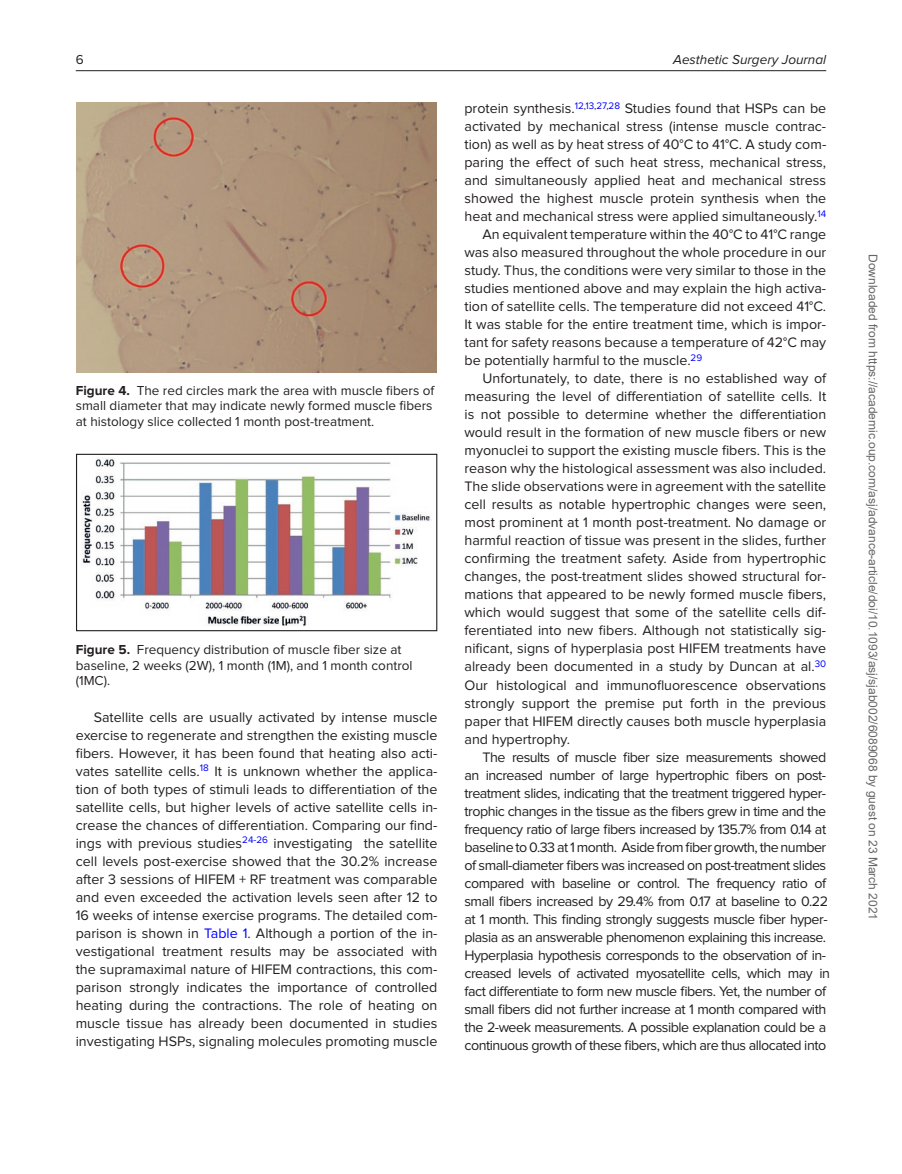
<style>
.page{position:relative;width:902px;height:1174px;background:#fff}
.page>*{position:absolute;margin:0;border:0;box-sizing:border-box;transform-origin:0 0}
.t1{font:14.25px/18px "Proxima Nova";color:#231f20;text-align:justify}
.t2{font:14.25px "Proxima Nova";letter-spacing:-.035em;color:#231f20}
.t3{font:13.5px/15.8px "Proxima Nova";color:#231f20}
.t4{font:italic 13.5px "Proxima Nova";color:#231f20}
.t5{font:12px "Arial";color:#666}
.s1{font-weight:700}
.s2{color:#00f}
</style>
<div class="page">
<img style="left:81px;top:458px;width:351px;height:168px">
<div style="left:76px;top:454px;width:361px;height:177px;border:1px solid #231f20"></div>
<img style="left:77px;top:102px;width:359px;height:270px">
<hr style="left:76px;top:70px;width:750px;height:1px;background:#231f20">
<p class="t3" style="left:76px;top:52px;width:9px">6</p>
<p class="t4" style="left:673px;top:54px;width:154px">Aesthetic Surgery Journal</p>
<p class="t3" style="left:76px;top:383px;width:360px"><span class="s1">Figure 4.</span> The red circles mark the area with muscle fibers of small diameter that may indicate newly formed muscle fibers at histology slice collected 1 month post-treatment.</p>
<p class="t3" style="left:76px;top:642px;width:338px"><span class="s1">Figure 5.</span> Frequency distribution of muscle fiber size at baseline, 2 weeks (2W), 1 month (1M), and 1 month control (1MC).</p>
<p class="t1" style="left:76px;top:708px;width:363px;text-indent:18px">Satellite cells are usually activated by intense muscle exercise to regenerate and strengthen the existing muscle fibers. However, it has been found that heating also acti&shy;vates satellite cells.<sup>18</sup> It is unknown whether the applica&shy;tion of both types of stimuli leads to differentiation of the satellite cells, but higher levels of active satellite cells in&shy;crease the chances of differentiation. Comparing our find&shy;ings with previous studies<sup>24-26</sup> investigating the satellite cell levels post-exercise showed that the 30.2% increase after 3 sessions of HIFEM + RF treatment was comparable and even exceeded the activation levels seen after 12 to 16 weeks of intense exercise programs. The detailed com&shy;parison is shown in <span class="s2">Table 1</span>. Although a portion of the in&shy;vestigational treatment results may be associated with the supramaximal nature of HIFEM contractions, this com&shy;parison strongly indicates the importance of controlled heating during the contractions. The role of heating on muscle tissue has already been documented in studies investigating HSPs, signaling molecules promoting muscle</p>
<p class="t1" style="left:464px;top:100px;width:363px">protein synthesis.<sup>12</sup><sup>,</sup><sup>13</sup><sup>,</sup><sup>27</sup><sup>,</sup><sup>28</sup> Studies found that HSPs can be</p>
<p class="t1" style="left:464px;top:118px;width:363px">activated by mechanical stress (intense muscle contrac-</p>
<p class="t1" style="left:464px;top:136px;width:363px">tion) as well as by heat stress of 40°C to 41°C. A study com-</p>
<p class="t1" style="left:464px;top:154px;width:363px">paring the effect of such heat stress, mechanical stress,</p>
<p class="t1" style="left:464px;top:172px;width:363px">and simultaneously applied heat and mechanical stress</p>
<p class="t1" style="left:464px;top:190px;width:363px">showed the highest muscle protein synthesis when the</p>
<p class="t1" style="left:464px;top:208px;width:363px">heat and mechanical stress were applied simultaneously.<sup>14</sup></p>
<p class="t1" style="left:482px;top:226px;width:345px">An equivalent temperature within the 40°C to 41°C range</p>
<p class="t1" style="left:464px;top:244px;width:363px">was also measured throughout the whole procedure in our</p>
<p class="t1" style="left:464px;top:262px;width:363px">study. Thus, the conditions were very similar to those in the</p>
<p class="t1" style="left:464px;top:280px;width:363px">studies mentioned above and may explain the high activa-</p>
<p class="t1" style="left:464px;top:298px;width:363px">tion of satellite cells. The temperature did not exceed 41°C.</p>
<p class="t1" style="left:464px;top:316px;width:363px">It was stable for the entire treatment time, which is impor-</p>
<p class="t1" style="left:464px;top:334px;width:363px">tant for safety reasons because a temperature of 42°C may</p>
<p class="t1" style="left:464px;top:352px;width:239px">be potentially harmful to the muscle.<sup>29</sup></p>
<p class="t1" style="left:482px;top:370px;width:345px">Unfortunately, to date, there is no established way of</p>
<p class="t1" style="left:464px;top:388px;width:363px">measuring the level of differentiation of satellite cells. It</p>
<p class="t1" style="left:464px;top:406px;width:363px">is not possible to determine whether the differentiation</p>
<p class="t1" style="left:464px;top:424px;width:363px">would result in the formation of new muscle fibers or new</p>
<p class="t1" style="left:464px;top:442px;width:363px">myonuclei to support the existing muscle fibers. This is the</p>
<p class="t1" style="left:464px;top:460px;width:363px">reason why the histological assessment was also included.</p>
<p class="t1" style="left:464px;top:478px;width:363px">The slide observations were in agreement with the satellite</p>
<p class="t1" style="left:464px;top:496px;width:363px">cell results as notable hypertrophic changes were seen,</p>
<p class="t1" style="left:464px;top:514px;width:363px">most prominent at 1 month post-treatment. No damage or</p>
<p class="t1" style="left:464px;top:532px;width:363px">harmful reaction of tissue was present in the slides, further</p>
<p class="t1" style="left:464px;top:550px;width:363px">confirming the treatment safety. Aside from hypertrophic</p>
<p class="t1" style="left:464px;top:568px;width:363px">changes, the post-treatment slides showed structural for-</p>
<p class="t1" style="left:464px;top:586px;width:363px">mations that appeared to be newly formed muscle fibers,</p>
<p class="t1" style="left:464px;top:604px;width:363px">which would suggest that some of the satellite cells dif-</p>
<p class="t1" style="left:464px;top:622px;width:363px">ferentiated into new fibers. Although not statistically sig-</p>
<p class="t1" style="left:464px;top:640px;width:363px">nificant, signs of hyperplasia post HIFEM treatments have</p>
<p class="t1" style="left:464px;top:658px;width:363px">already been documented in a study by Duncan at al.<sup>30</sup></p>
<p class="t1" style="left:464px;top:676px;width:363px">Our histological and immunofluorescence observations</p>
<p class="t1" style="left:464px;top:694px;width:363px">strongly support the premise put forth in the previous</p>
<p class="t1" style="left:464px;top:712px;width:363px">paper that HIFEM directly causes both muscle hyperplasia</p>
<p class="t1" style="left:464px;top:730px;width:107px">and hypertrophy.</p>
<p class="t2" style="left:482px;top:750px;width:345px">The results of muscle fiber size measurements showed</p>
<p class="t2" style="left:464px;top:768px;width:363px">an increased number of large hypertrophic fibers on post-</p>
<p class="t2" style="left:464px;top:786px;width:363px">treatment slides, indicating that the treatment triggered hyper-</p>
<p class="t2" style="left:464px;top:804px;width:363px">trophic changes in the tissue as the fibers grew in time and the</p>
<p class="t2" style="left:464px;top:822px;width:363px">frequency ratio of large fibers increased by 135.7% from 0.14 at</p>
<p class="t2" style="left:464px;top:840px;width:363px">baseline to 0.33 at 1 month. Aside from fiber growth, the number</p>
<p class="t2" style="left:464px;top:858px;width:363px">of small-diameter fibers was increased on post-treatment slides</p>
<p class="t2" style="left:464px;top:876px;width:363px">compared with baseline or control. The frequency ratio of</p>
<p class="t2" style="left:464px;top:894px;width:365px">small fibers increased by 29.4% from 0.17 at baseline to 0.22</p>
<p class="t2" style="left:464px;top:912px;width:364px">at 1 month. This finding strongly suggests muscle fiber hyper-</p>
<p class="t2" style="left:464px;top:930px;width:363px">plasia as an answerable phenomenon explaining this increase.</p>
<p class="t2" style="left:464px;top:948px;width:363px">Hyperplasia hypothesis corresponds to the observation of in-</p>
<p class="t2" style="left:464px;top:966px;width:367px">creased levels of activated myosatellite cells, which may in</p>
<p class="t2" style="left:464px;top:984px;width:363px">fact differentiate to form new muscle fibers. Yet, the number of</p>
<p class="t2" style="left:464px;top:1002px;width:363px">small fibers did not further increase at 1 month compared with</p>
<p class="t2" style="left:464px;top:1020px;width:363px">the 2-week measurements. A possible explanation could be a</p>
<p class="t2" style="left:464px;top:1038px;width:363px">continuous growth of these fibers, which are thus allocated into</p>
<p class="t5" style="left:877px;top:254px;width:668px;rotate:90deg">Downloaded from https://academic.oup.com/asj/advance-article/doi/10.1093/asj/sjab002/6089068 by guest on 23 March 2021</p>
</div>
